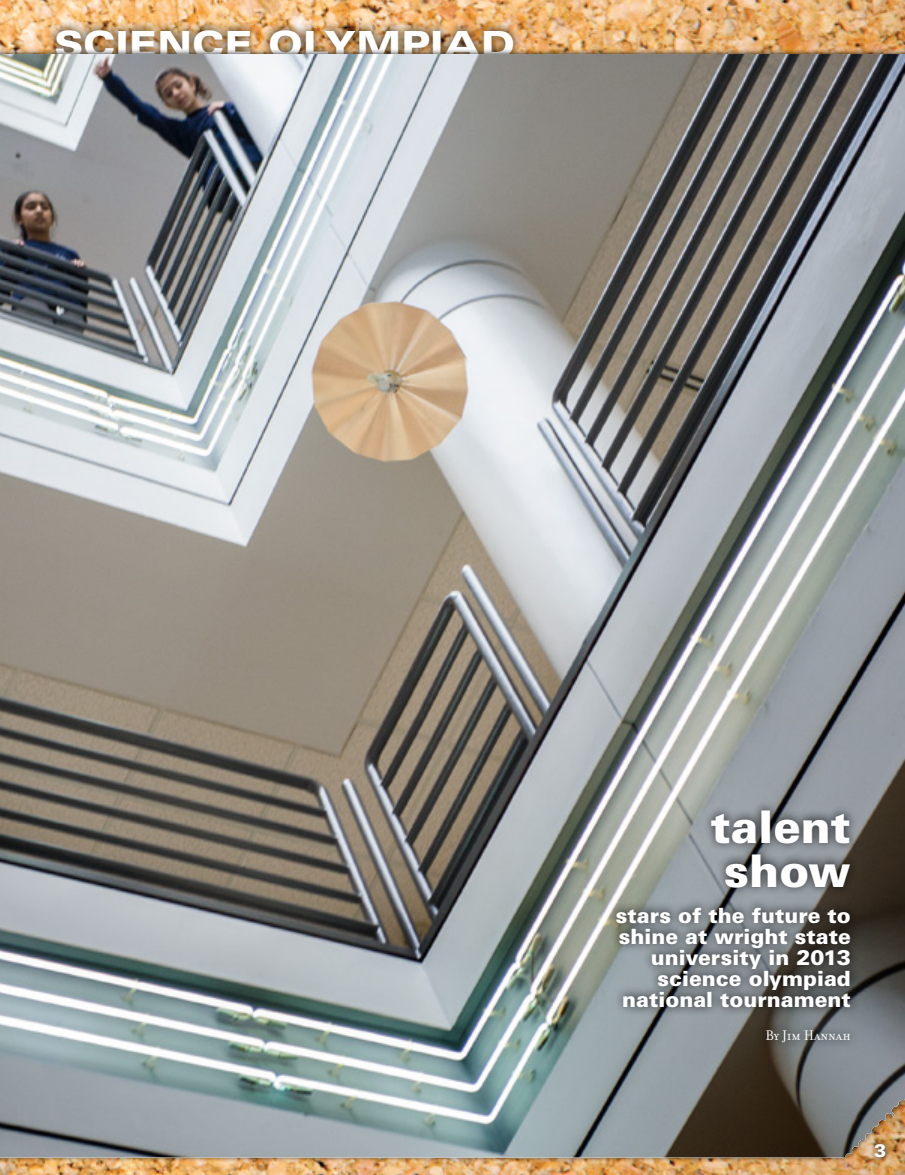
<style>
.page{position:relative;width:905px;height:1175px;background:#fff}
.page>*{position:absolute;margin:0;border:0;box-sizing:border-box;transform-origin:0 0}
.t1{font:900 45px/43.5px "Univers LT Std";color:#fff}
.t2{font:900 expanded 36px "Univers LT Std";letter-spacing:-.005em;color:#fff}
.t3{font:900 21px/21px "Univers LT Std";color:#fff;text-align:right}
.t4{font:900 18px "Univers LT Std";color:#fff}
.t5{font:15px "Filosofia Small Caps";color:#fff}
</style>
<div class="page">
<img style="left:0;top:1161px;width:904px;height:13px">
<img style="left:0;top:0;width:904px;height:48px">
<div style="left:46px;top:21px;width:477px;height:45px;background:#000;opacity:.75"></div>
<img style="left:0;top:54px;width:904px;height:1103px">
<div style="left:607px;top:801px;width:252px;height:250px;background:#000;opacity:.75"></div>
<h2 class="t2" style="left:54px;top:23px;width:463px">SCIENCE OLYMPIAD</h2>
<h1 class="t1" style="left:711px;top:805px;width:141px">talent show</h1>
<p class="t3" style="left:616px;top:904px;width:236px">stars of the future to shine at wright state university in 2013 science olympiad national tournament</p>
<p class="t5" style="left:765px;top:1027px;width:87px">By Jim Hannah</p>
<p class="t4" style="left:874px;top:1139px;width:14px">3</p>
</div>
